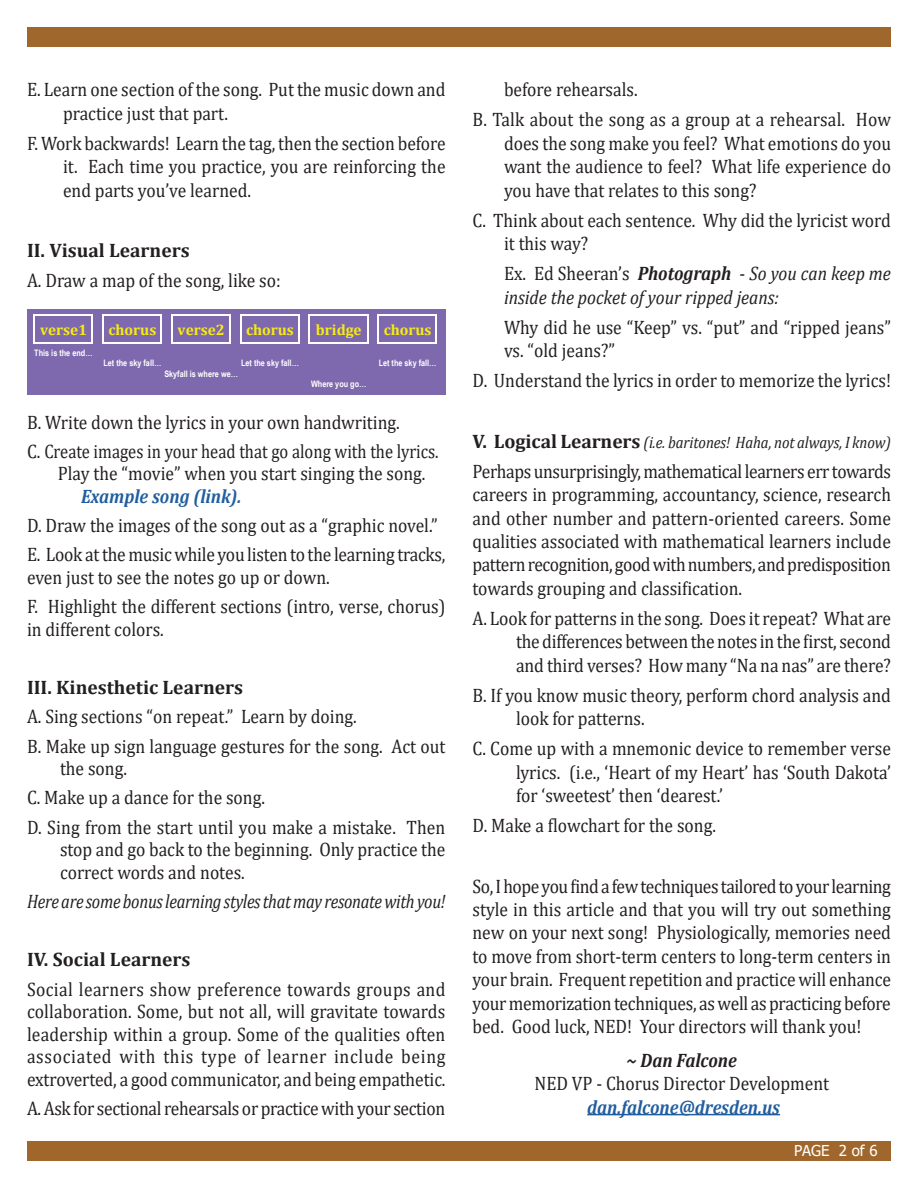
<style>
.page{position:relative;width:918px;height:1188px;background:#fff}
.page>*{position:absolute;margin:0;border:0;box-sizing:border-box;transform-origin:0 0}
.t1{font:19.5px/23.4px "Cambria";color:#231f20;text-align:justify;scale:.9 1}
.t2{font:italic 19.5px/23.4px "Cambria";letter-spacing:-.015em;color:#231f20;scale:.9 1}
.t3{font:700 19.5px "Cambria";color:#231f20}
.t4{font:italic 19.5px "Cambria";letter-spacing:-.015em;color:#231f20;scale:.85 1}
.t5{font:italic 700 19.5px "Cambria";color:#215e9f;scale:.9 1}
.t6{font:italic 700 19.5px "Cambria";color:#231f20;scale:.9 1}
.t7{font:italic 16.5px "Cambria";letter-spacing:-.005em;color:#231f20;scale:.9 1}
.t8{font:700 15.15px "Cambria";color:#f7ec12}
.t9{font:15px "Tahoma";color:#fff}
.t10{font:700 8.85px "Arial Narrow";color:#fff}
.s1{font-style:normal}
.s2{font-weight:700}
.s3{font-weight:700;font-style:normal;font-size:19.5px}
</style>
<div class="page">
<div style="left:27px;top:27px;width:864px;height:20px;background:#a0672d"></div>
<div style="left:27px;top:1141px;width:864px;height:20px;background:#a0672d"></div>
<div style="left:27px;top:309px;width:418px;height:85px;background:#7f69ae"></div>
<hr style="left:35px;top:314px;width:58px;height:2px;background:#fff">
<hr style="left:104px;top:314px;width:58px;height:2px;background:#fff">
<hr style="left:172px;top:314px;width:59px;height:2px;background:#fff">
<hr style="left:241px;top:314px;width:58px;height:2px;background:#fff">
<hr style="left:310px;top:314px;width:58px;height:2px;background:#fff">
<hr style="left:35px;top:342px;width:58px;height:2px;background:#fff">
<hr style="left:104px;top:342px;width:58px;height:2px;background:#fff">
<hr style="left:172px;top:342px;width:59px;height:2px;background:#fff">
<hr style="left:241px;top:342px;width:58px;height:2px;background:#fff">
<hr style="left:310px;top:342px;width:58px;height:2px;background:#fff">
<hr style="left:34px;top:314px;width:1px;height:30px;background:#fff">
<svg style="left:92px;top:316px;width:1px;height:26px"></svg>
<hr style="left:102px;top:314px;width:2px;height:30px;background:#fff">
<svg style="left:161px;top:316px;width:1px;height:26px"></svg>
<hr style="left:171px;top:314px;width:1px;height:30px;background:#fff">
<hr style="left:229px;top:316px;width:2px;height:28px;background:#fff">
<hr style="left:240px;top:314px;width:1px;height:30px;background:#fff">
<svg style="left:298px;top:316px;width:1px;height:26px"></svg>
<hr style="left:309px;top:314px;width:1px;height:30px;background:#fff">
<svg style="left:367px;top:316px;width:1px;height:26px"></svg>
<hr style="left:378px;top:314px;width:1px;height:30px;background:#fff">
<svg style="left:436px;top:316px;width:1px;height:26px"></svg>
<hr style="left:379px;top:314px;width:58px;height:2px;background:#fff">
<hr style="left:379px;top:342px;width:58px;height:2px;background:#fff">
<hr style="left:587px;top:1114px;width:193px;height:1px;background:#215e9f">
<p class="t1" style="left:63px;top:78px;width:426px;text-indent:-36px">E. Learn one section of the song. Put the music down and practice just that part.</p>
<p class="t1" style="left:63px;top:131px;width:427px;text-indent:-36px">F. Work backwards! Learn the tag, then the section before it. Each time you practice, you are reinforcing the end parts you’ve learned.</p>
<p class="t3" style="left:27px;top:236px;width:164px">II. Visual Learners</p>
<p class="t1" style="left:27px;top:269px;width:283px">A. Draw a map of the song, like so:</p>
<p class="t8" style="left:40px;top:319px;width:49px">verse1</p>
<p class="t8" style="left:108px;top:319px;width:49px">chorus</p>
<p class="t8" style="left:178px;top:319px;width:49px">verse2</p>
<p class="t8" style="left:246px;top:319px;width:49px">chorus</p>
<p class="t8" style="left:316px;top:319px;width:47px">bridge</p>
<p class="t8" style="left:384px;top:319px;width:49px">chorus</p>
<p class="t10" style="left:34px;top:346px;width:60px">This is the end…</p>
<p class="t10" style="left:103px;top:356px;width:59px">Let the sky fall…</p>
<p class="t10" style="left:241px;top:356px;width:59px">Let the sky fall…</p>
<p class="t10" style="left:379px;top:356px;width:59px">Let the sky fall…</p>
<p class="t10" style="left:164px;top:367px;width:75px">Skyfall is where we…</p>
<p class="t10" style="left:311px;top:377px;width:57px">Where you go…</p>
<p class="t1" style="left:27px;top:410px;width:416px">B. Write down the lyrics in your own handwriting.</p>
<p class="t1" style="left:27px;top:440px;width:459px">C. Create images in your head that go along with the lyrics.</p>
<p class="t1" style="left:58px;top:462px;width:410px">Play the “movie” when you start singing the song.</p>
<p class="t5" style="left:81px;top:483px;width:180px">Example song (link).</p>
<p class="t1" style="left:27px;top:514px;width:458px">D. Draw the images of the song out as a “graphic novel.”</p>
<p class="t1" style="left:27px;top:543px;width:466px;line-height:22.5px">E. Look at the music while you listen to the learning tracks, even just to see the notes go up or down.</p>
<p class="t1" style="left:27px;top:595px;width:467px;line-height:22.5px">F. Highlight the different sections (intro, verse, chorus) in different colors.</p>
<p class="t3" style="left:27px;top:674px;width:218px">III. Kinesthetic Learners</p>
<p class="t1" style="left:27px;top:705px;width:368px">A. Sing sections “on repeat.” Learn by doing.</p>
<p class="t1" style="left:60px;top:735px;width:430px;line-height:22.5px;text-indent:-33px">B. Make up sign language gestures for the song. Act out the song.</p>
<p class="t1" style="left:27px;top:786px;width:266px">C. Make up a dance for the song.</p>
<p class="t1" style="left:60px;top:816px;width:430px;line-height:22.5px;text-indent:-33px">D. Sing from the start until you make a mistake. Then stop and go back to the beginning. Only practice the correct words and notes.</p>
<p class="t4" style="left:27px;top:888px;width:494px">Here are some bonus learning styles that may resonate with you!</p>
<p class="t3" style="left:27px;top:946px;width:165px">IV. Social Learners</p>
<p class="t1" style="left:27px;top:978px;width:467px;line-height:22.5px">Social learners show preference towards groups and collaboration. Some, but not all, will gravitate towards leadership within a group. Some of the qualities often associated with this type of learner include being extroverted, a good communicator, and being empathetic.</p>
<p class="t1" style="left:27px;top:1097px;width:466px">A. Ask for sectional rehearsals or practice with your section</p>
<p class="t1" style="left:504px;top:78px;width:150px">before rehearsals.</p>
<p class="t1" style="left:504px;top:108px;width:432px;text-indent:-32px">B. Talk about the song as a group at a rehearsal. How does the song make you feel? What emotions do you want the audience to feel? What life experience do you have that relates to this song?</p>
<p class="t1" style="left:504px;top:208px;width:431px;text-indent:-32px">C. Think about each sentence. Why did the lyricist word it this way?</p>
<p class="t2" style="left:504px;top:261px;width:431px"><span class="s1">Ex. Ed Sheeran’s</span> <span class="s2">Photograph</span> <span class="s1">-</span> So you can keep me inside the pocket of your ripped jeans:</p>
<p class="t1" style="left:504px;top:315px;width:431px">Why did he use “Keep” vs. “put” and “ripped jeans” vs. “old jeans?”</p>
<p class="t1" style="left:472px;top:369px;width:467px">D. Understand the lyrics in order to memorize the lyrics!</p>
<p class="t7" style="left:472px;top:430px;width:467px"><span class="s3">V. Logical Learners</span> (i.e. baritones! Haha, not always, I know)</p>
<p class="t1" style="left:472px;top:459px;width:467px">Perhaps unsurprisingly, mathematical learners err towards careers in programming, accountancy, science, research and other number and pattern-oriented careers. Some qualities associated with mathematical learners include pattern recognition, good with numbers, and predisposition towards grouping and classification.</p>
<p class="t1" style="left:516px;top:606px;width:418px;text-indent:-44px">A. Look for patterns in the song. Does it repeat? What are the differences between the notes in the first, second and third verses? How many “Na na nas” are there?</p>
<p class="t1" style="left:516px;top:683px;width:418px;text-indent:-44px">B. If you know music theory, perform chord analysis and look for patterns.</p>
<p class="t1" style="left:516px;top:737px;width:418px;text-indent:-44px">C. Come up with a mnemonic device to remember verse lyrics. (i.e., ‘Heart of my Heart’ has ‘South Dakota’ for ‘sweetest’ then ‘dearest.’</p>
<p class="t1" style="left:472px;top:814px;width:272px">D. Make a flowchart for the song.</p>
<p class="t1" style="left:472px;top:874px;width:467px">So, I hope you find a few techniques tailored to your learning style in this article and that you will try out something new on your next song! Physiologically, memories need to move from short-term centers to long-term centers in your brain. Frequent repetition and practice will enhance your memorization techniques, as well as practicing before bed. Good luck, NED! Your directors will thank you!</p>
<p class="t6" style="left:627px;top:1046px;width:124px">~ Dan Falcone</p>
<p class="t1" style="left:534px;top:1072px;width:329px">NED VP - Chorus Director Development</p>
<p class="t5" style="left:587px;top:1093px;width:216px">dan.falcone@dresden.us</p>
<p class="t9" style="left:794px;top:1141px;width:85px">PAGE 2 of 6</p>
</div>
